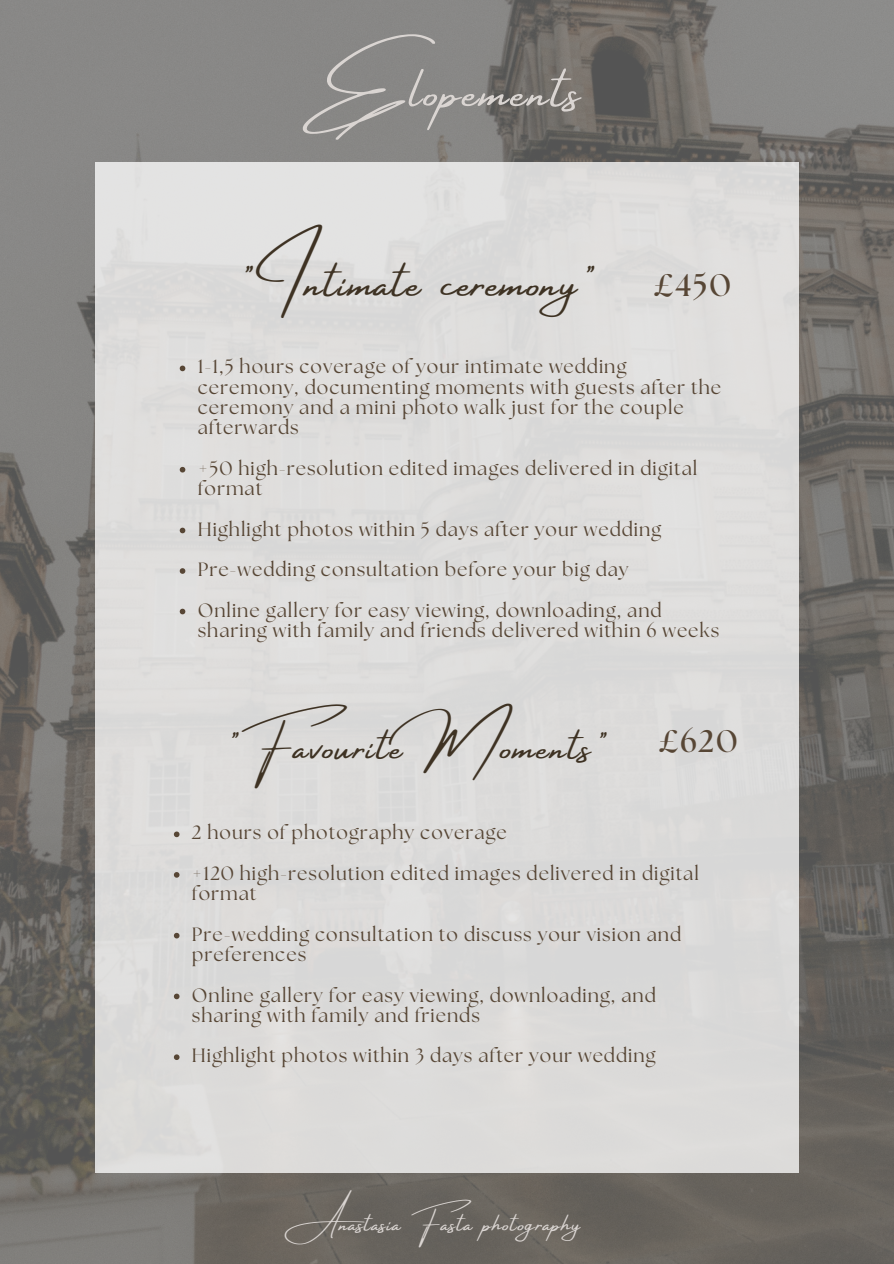
<style>
.page{position:relative;width:894px;height:1264px;background:#fff}
.page>*{position:absolute;margin:0;border:0;box-sizing:border-box;transform-origin:0 0}
.t1{font:53.7px "Amsterdam Four";letter-spacing:.05em;color:#dad5d2}
.t2{font:47.7px "Amsterdam Four";letter-spacing:.03em;color:#3e3223}
.t3{font:41.7px "Amsterdam Four";letter-spacing:.05em;color:#3e3223}
.t4{font:700 31.2px "The Seasons";letter-spacing:.05em;color:#574635}
.t5{font:23.7px "Amsterdam Four";letter-spacing:.05em;color:#dad5d2}
.t6{font:19.2px/20.2px "The Seasons";letter-spacing:.05em;color:#574635}
</style>
<div class="page">
<img style="left:0;top:0;width:893px;height:1263px">
<div style="left:95px;top:162px;width:703px;height:1010px;background:#dddcda"></div>
<svg style="left:180px;top:365px;width:5px;height:6px"></svg>
<svg style="left:180px;top:467px;width:5px;height:5px"></svg>
<svg style="left:180px;top:527px;width:5px;height:6px"></svg>
<svg style="left:180px;top:568px;width:5px;height:6px"></svg>
<svg style="left:180px;top:608px;width:5px;height:6px"></svg>
<svg style="left:174px;top:831px;width:5px;height:6px"></svg>
<svg style="left:174px;top:872px;width:5px;height:5px"></svg>
<svg style="left:174px;top:932px;width:5px;height:6px"></svg>
<svg style="left:174px;top:993px;width:5px;height:6px"></svg>
<svg style="left:174px;top:1054px;width:5px;height:6px"></svg>
<h2 class="t1" style="left:301px;top:62px;width:280px">Elopements</h2>
<p class="t2" style="left:237px;top:257px;width:360px">"Intimate ceremony"</p>
<p class="t6" style="left:198px;top:358px;width:524px">1-1,5 hours coverage of your intimate wedding ceremony, documenting moments with guests after the ceremony and a mini photo walk just for the couple afterwards</p>
<p class="t6" style="left:198px;top:459px;width:501px">+50 high-resolution edited images delivered in digital format</p>
<p class="t6" style="left:198px;top:520px;width:465px">Highlight photos within 5 days after your wedding</p>
<h3 class="t6" style="left:198px;top:560px;width:432px">Pre-wedding consultation before your big day</h3>
<p class="t6" style="left:198px;top:601px;width:523px">Online gallery for easy viewing, downloading, and sharing with family and friends delivered within 6 weeks</p>
<p class="t4" style="left:653px;top:271px;width:79px">£450</p>
<p class="t3" style="left:225px;top:724px;width:384px">"Favourite Moments"</p>
<p class="t4" style="left:658px;top:727px;width:80px">£620</p>
<p class="t6" style="left:192px;top:823px;width:316px">2 hours of photography coverage</p>
<p class="t6" style="left:192px;top:864px;width:508px">+120 high-resolution edited images delivered in digital format</p>
<h4 class="t6" style="left:192px;top:925px;width:490px">Pre-wedding consultation to discuss your vision and preferences</h4>
<h4 class="t6" style="left:192px;top:985px;width:465px">Online gallery for easy viewing, downloading, and sharing with family and friends</h4>
<h5 class="t6" style="left:192px;top:1046px;width:465px">Highlight photos within 3 days after your wedding</h5>
<h1 class="t5" style="left:301px;top:1210px;width:280px">Anastasia Fasta photography</h1>
</div>
